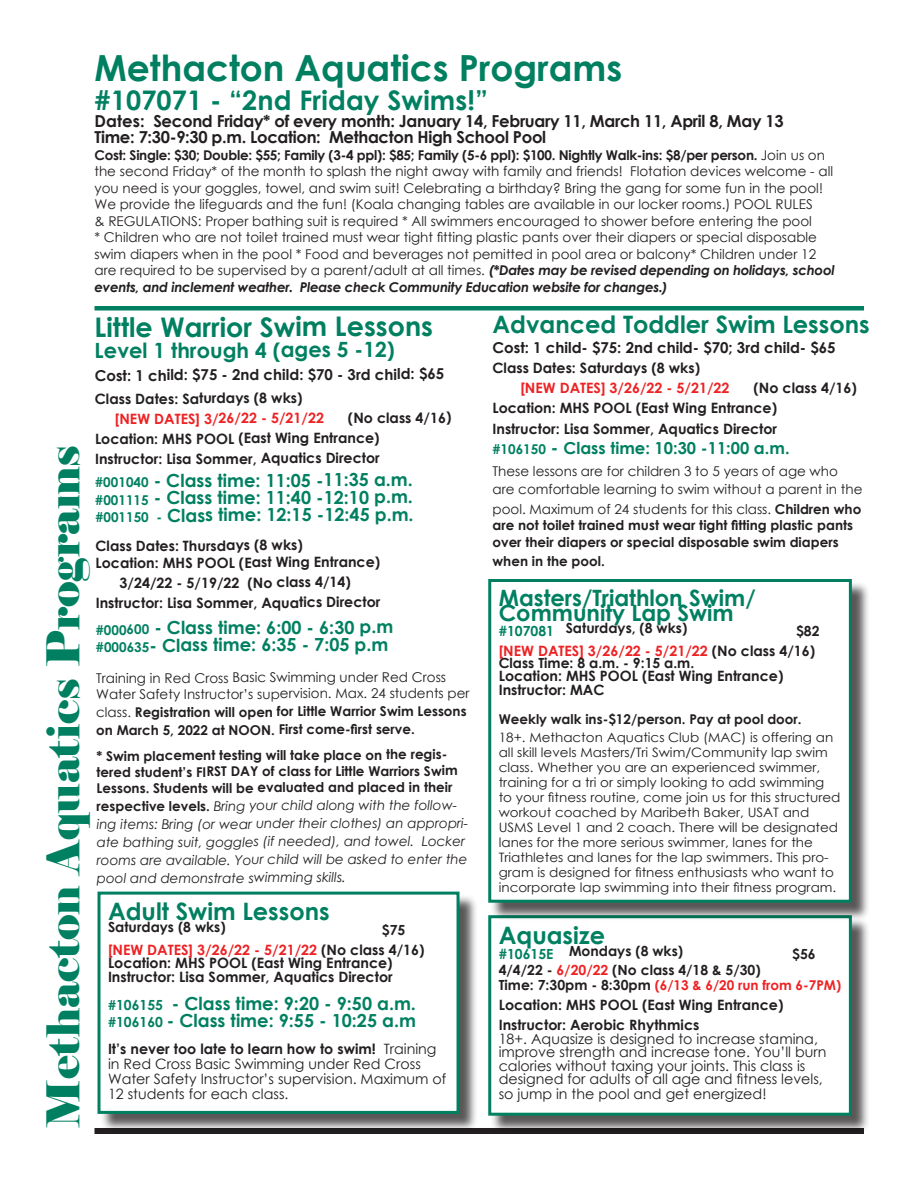
<style>
.page{position:relative;width:918px;height:1188px;background:#fff}
.page>*{position:absolute;margin:0;border:0;box-sizing:border-box;transform-origin:0 0}
.t1{font:45px "Elephant";color:#008061}
.t2{font:700 36px "Century Gothic";color:#008061}
.t3{font:700 27px "Century Gothic";color:#008061}
.t4{font:700 24px "Century Gothic";color:#008061}
.t5{font:700 22.5px "Century Gothic";color:#008061}
.t6{font:700 21px "Century Gothic";letter-spacing:-.005em;color:#008061}
.t7{font:700 18px/17.2px "Century Gothic";letter-spacing:-.005em;color:#008061}
.t8{font:700 16.5px "Century Gothic";letter-spacing:-.02em;color:#231f20}
.t9{font:700 16.5px "Century Gothic";color:#008061}
.t10{font:700 15px "Century Gothic";color:#231f20}
.t11{font:700 14.25px/12.6px "Century Gothic";color:#231f20}
.t12{font:14.25px/15px "Century Gothic";color:#231f20}
.t13{font:700 14.25px "Century Gothic";color:#ee2123}
.t14{font:700 13.95px "Century Gothic";color:#231f20}
.t15{font:13.5px/16.5px "Century Gothic";color:#231f20}
.t16{font:700 13.5px/16.2px "Century Gothic";color:#231f20}
.t17{font:italic 13.5px/18.1px "Century Gothic";letter-spacing:-.005em;color:#231f20}
.t18{font:700 13.5px "Century Gothic";color:#ee2123}
.t19{font:12.9px/15px "Century Gothic";color:#231f20;scale:1.04 1}
.s1{font-weight:700}
.s2{font-weight:700;font-style:italic}
.s3{font-size:13.5px}
.s4{font-weight:400}
.s5{font-weight:700;font-style:normal}
.s6{color:#ee2123}
.s7{font-size:13.95px}
.s8{font-size:18px}
.s9{color:#008061}
.s10{color:#231f20}
.s11{font-size:13.95px;color:#231f20}
</style>
<div class="page">
<div style="left:94px;top:1128px;width:770px;height:6px;background:#231f20"></div>
<hr style="left:94px;top:306px;width:770px;height:4px;background:#008061">
<div style="left:100px;top:894px;width:378px;height:239px;background:#231f20;opacity:.75"></div>
<div style="left:99px;top:893px;width:359px;height:219px;background:#fff"></div>
<div style="left:98px;top:892px;width:362px;height:222px;border:3px solid #008061"></div>
<div style="left:490px;top:581px;width:381px;height:340px;background:#231f20;opacity:.75"></div>
<div style="left:490px;top:580px;width:360px;height:321px;background:#fff"></div>
<div style="left:488px;top:579px;width:364px;height:324px;border:3px solid #008061"></div>
<div style="left:490px;top:917px;width:381px;height:218px;background:#231f20;opacity:.75"></div>
<div style="left:490px;top:917px;width:360px;height:197px;background:#fff"></div>
<div style="left:488px;top:915px;width:364px;height:201px;border:3px solid #008061"></div>
<p class="t2" style="left:94px;top:41px;width:529px">Methacton Aquatics Programs</p>
<p class="t3" style="left:94px;top:80px;width:395px">#107071 - “2nd Friday Swims!”</p>
<p class="t8" style="left:94px;top:108px;width:691px">Dates: Second Friday* of every month: January 14, February 11, March 11, April 8, May 13</p>
<p class="t8" style="left:94px;top:125px;width:453px">Time: 7:30-9:30 p.m. Location: Methacton High School Pool</p>
<p class="t15" style="left:94px;top:146px;width:742px"><span class="s1">Cost: Single: $30; Double: $55; Family (3-4 ppl): $85; Family (5-6 ppl): $100. Nightly Walk-ins: $8/per person.</span> Join us on the second Friday* of the month to splash the night away with family and friends! Flotation devices welcome - all you need is your goggles, towel, and swim suit! Celebrating a birthday? Bring the gang for some fun in the pool!<br>We provide the lifeguards and the fun! (Koala changing tables are available in our locker rooms.) POOL RULES<br>&amp; REGULATIONS: Proper bathing suit is required * All swimmers encouraged to shower before entering the pool<br>* Children who are not toilet trained must wear tight fitting plastic pants over their diapers or special disposable swim diapers when in the pool * Food and beverages not pemitted in pool area or balcony* Children under 12 are required to be supervised by a parent/adult at all times. <span class="s2">(*Dates may be revised depending on holidays, school events, and inclement weather. Please check Community Education website for changes.)</span></p>
<p class="t3" style="left:95px;top:306px;width:340px">Little Warrior Swim Lessons</p>
<p class="t6" style="left:95px;top:334px;width:302px">Level 1 through 4 (ages 5 -12)</p>
<p class="t10" style="left:95px;top:363px;width:351px">Cost: 1 child: $75 - 2nd child: $70 - 3rd child: $65</p>
<p class="t11" style="left:95px;top:391px;width:209px">Class Dates: Saturdays (8 wks)</p>
<p class="t13" style="left:115px;top:407px;width:211px">[NEW DATES] 3/26/22 - 5/21/22</p>
<p class="t11" style="left:348px;top:411px;width:105px">(No class 4/16)</p>
<p class="t11" style="left:95px;top:431px;width:286px">Location: MHS POOL (East Wing Entrance)</p>
<p class="t11" style="left:95px;top:452px;width:286px">Instructor: Lisa Sommer, Aquatics Director</p>
<p class="t7" style="left:95px;top:471px;width:319px"><span class="s3">#001040</span> - Class time: 11:05 -11:35 a.m.</p>
<p class="t7" style="left:95px;top:488px;width:319px"><span class="s3">#001115</span> - Class time: 11:40 -12:10 p.m.</p>
<p class="t7" style="left:95px;top:505px;width:320px"><span class="s3">#001150 -</span> Class time: 12:15 -12:45 p.m.</p>
<p class="t11" style="left:96px;top:539px;width:209px">Class Dates: Thursdays (8 wks)</p>
<p class="t11" style="left:96px;top:555px;width:286px">Location: MHS POOL (East Wing Entrance)</p>
<p class="t11" style="left:120px;top:576px;width:233px">3/24/22 - 5/19/22 (No class 4/14)</p>
<p class="t11" style="left:96px;top:596px;width:286px">Instructor: Lisa Sommer, Aquatics Director</p>
<p class="t7" style="left:96px;top:618px;width:299px"><span class="s3">#000600</span> - Class time: 6:00 - 6:30 p.m</p>
<p class="t7" style="left:96px;top:635px;width:294px"><span class="s3">#000635</span>- Class time: 6:35 - 7:05 p.m</p>
<p class="t15" style="left:96px;top:669px;width:375px;line-height:16px">Training in Red Cross Basic Swimming under Red Cross<br>Water Safety Instructor’s supervision. Max. 24 students per</p>
<p class="t16" style="left:96px;top:702px;width:372px;line-height:18.1px"><span class="s4">class.</span> Registration will open for Little Warrior Swim Lessons on March 5, 2022 at NOON. First come-first serve.</p>
<p class="t16" style="left:96px;top:746px;width:363px">* Swim placement testing will take place on the regis&shy;tered student’s FIRST DAY of class for Little Warriors Swim<br>Lessons. Students will be evaluated and placed in their</p>
<p class="t17" style="left:97px;top:796px;width:373px"><span class="s5">respective levels.</span> Bring your child along with the follow&shy;ing items: Bring (or wear under their clothes) an appropri&shy;ate bathing suit, goggles (if needed), and towel. Locker rooms are available. Your child will be asked to enter the pool and demonstrate swimming skills.</p>
<p class="t1" style="left:35px;top:1128px;width:685px;rotate:-90deg">Methacton Aquatics Programs</p>
<h3 class="t4" style="left:108px;top:893px;width:223px">Adult Swim Lessons</h3>
<p class="t14" style="left:108px;top:916px;width:119px">Saturdays (8 wks)</p>
<p class="t14" style="left:382px;top:919px;width:25px">$75</p>
<p class="t11" style="left:108px;top:943px;width:318px"><span class="s6">[NEW DATES] 3/26/22 - 5/21/22</span> (No class 4/16)<br>Location: MHS POOL (East Wing Entrance)</p>
<p class="t11" style="left:108px;top:970px;width:286px">Instructor: Lisa Sommer, Aquatics Director</p>
<h3 class="t7" style="left:108px;top:994px;width:310px"><span class="s3">#</span><span class="s7">106155</span> - Class time: 9:20 - 9:50 a.m. <span class="s3">#</span><span class="s7">106160</span> - Class time: 9:55 - 10:25 a.m</h3>
<p class="t12" style="left:108px;top:1041px;width:340px"><span class="s1">It’s never too late to learn how to swim!</span> Training in Red Cross Basic Swimming under Red Cross Water Safety Instructor’s supervision. Maximum of 12 students for each class.</p>
<p class="t4" style="left:492px;top:306px;width:379px">Advanced Toddler Swim Lessons</p>
<p class="t10" style="left:492px;top:336px;width:345px">Cost: 1 child- $75: 2nd child- $70; 3rd child- $65</p>
<p class="t11" style="left:492px;top:361px;width:209px">Class Dates: Saturdays (8 wks)</p>
<p class="t13" style="left:520px;top:377px;width:211px">[NEW DATES] 3/26/22 - 5/21/22</p>
<p class="t11" style="left:754px;top:381px;width:105px">(No class 4/16)</p>
<p class="t11" style="left:492px;top:401px;width:286px">Location: MHS POOL (East Wing Entrance)</p>
<p class="t11" style="left:492px;top:422px;width:286px">Instructor: Lisa Sommer, Aquatics Director</p>
<p class="t9" style="left:492px;top:436px;width:299px"><span class="s3">#106150</span> <span class="s8">-</span> Class time: 10:30 -11:00 a.m.</p>
<p class="t15" style="left:492px;top:463px;width:347px">These lessons are for children 3 to 5 years of age who</p>
<p class="t15" style="left:492px;top:481px;width:371px">are comfortable learning to swim without a parent in the</p>
<p class="t16" style="left:492px;top:500px;width:370px"><span class="s4">pool. Maximum of 24 students for this class.</span> Children who are not toilet trained must wear tight fitting plastic pants over their diapers or special disposable swim diapers</p>
<p class="t16" style="left:492px;top:553px;width:114px">when in the pool.</p>
<h3 class="t5" style="left:499px;top:581px;width:258px">Masters/Triathlon Swim/</h3>
<h3 class="t5" style="left:499px;top:596px;width:236px">Community Lap Swim</h3>
<p class="t14" style="left:499px;top:618px;width:190px"><span class="s9">#107081</span> Saturdays, (8 wks)</p>
<p class="t14" style="left:796px;top:621px;width:25px">$82</p>
<p class="t13" style="left:499px;top:640px;width:318px">[NEW DATES] 3/26/22 - 5/21/22 <span class="s10">(No class 4/16)</span></p>
<p class="t14" style="left:499px;top:653px;width:197px">Class Time: 8 a.m. - 9:15 a.m.</p>
<p class="t11" style="left:499px;top:668px;width:286px;line-height:14.1px">Location: MHS POOL (East Wing Entrance)<br>Instructor: MAC</p>
<p class="t16" style="left:499px;top:710px;width:304px">Weekly walk ins-$12/person. Pay at pool door.</p>
<p class="t19" style="left:499px;top:729px;width:330px">18+. Methacton Aquatics Club (MAC) is offering an all skill levels Masters/Tri Swim/Community lap swim class. Whether you are an experienced swimmer, training for a tri or simply looking to add swimming to your fitness routine, come join us for this structured workout coached by Maribeth Baker, USAT and USMS Level 1 and 2 coach. There will be designated lanes for the more serious swimmer, lanes for the Triathletes and lanes for the lap swimmers. This pro&shy;gram is designed for fitness enthusiasts who want to incorporate lap swimming into their fitness program.</p>
<h3 class="t4" style="left:499px;top:917px;width:108px">Aquasize</h3>
<p class="t14" style="left:499px;top:940px;width:186px"><span class="s9">#10615E</span> Mondays (8 wks)</p>
<p class="t14" style="left:792px;top:943px;width:25px">$56</p>
<p class="t14" style="left:499px;top:960px;width:263px">4/4/22 - <span class="s6">6/20/22</span> (No class 4/18 &amp; 5/30)</p>
<p class="t18" style="left:499px;top:975px;width:344px"><span class="s11">Time: 7:30pm - 8:30pm</span> (6/13 &amp; 6/20 run from 6-7PM)</p>
<p class="t11" style="left:499px;top:994px;width:286px;line-height:20.1px">Location: MHS POOL (East Wing Entrance)<br>Instructor: Aerobic Rhythmics</p>
<p class="t12" style="left:499px;top:1032px;width:329px;line-height:13.5px">18+. Aquasize is designed to increase stamina, improve strength and increase tone. You’ll burn calories without taxing your joints. This class is designed for adults of all age and fitness levels,</p>
<p class="t12" style="left:499px;top:1087px;width:269px">so jump in the pool and get energized!</p>
</div>
